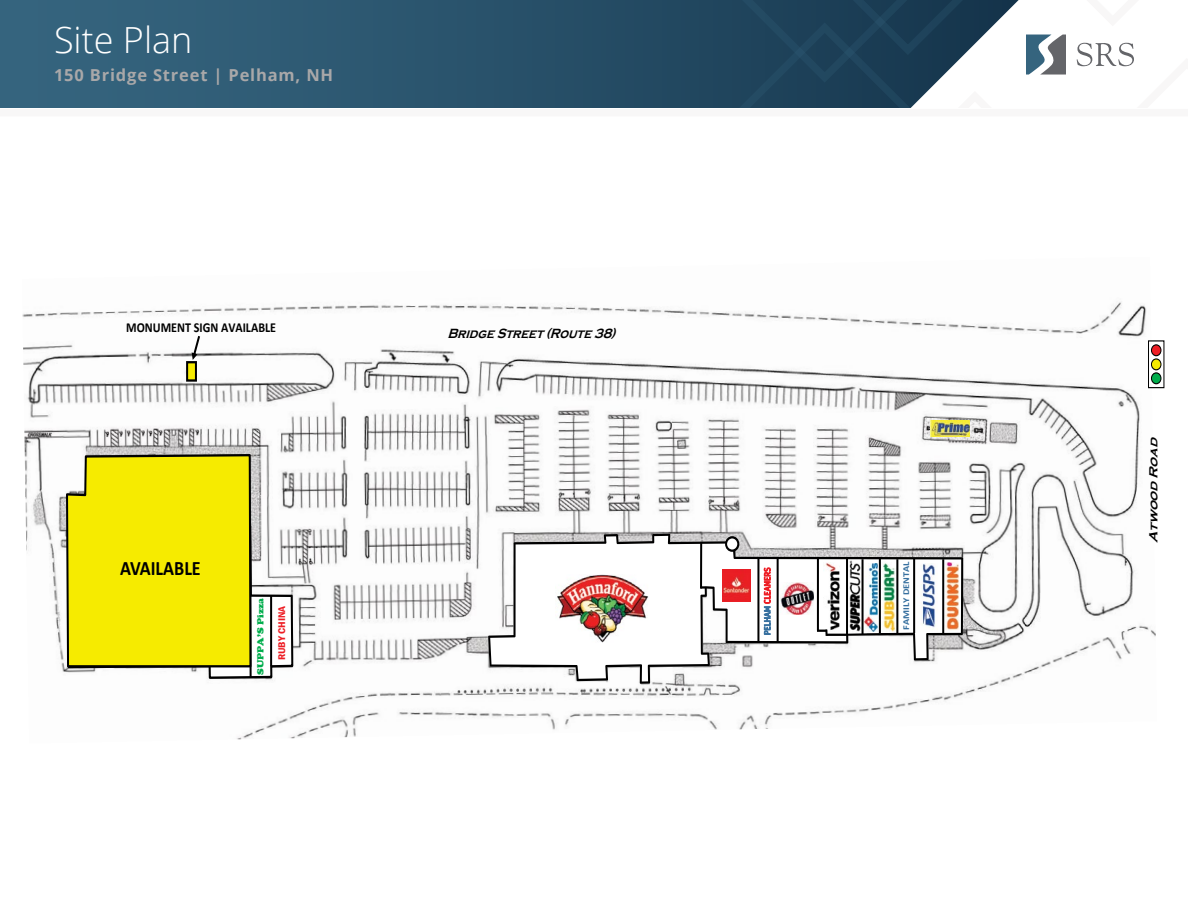
<style>
.page{position:relative;width:1188px;height:918px;background:#fff}
.page>*{position:absolute;margin:0;border:0;box-sizing:border-box;transform-origin:0 0}
.t1{font:300 36px "Open Sans";color:#fff}
.t2{font:700 20.55px "Calibri";color:#000;scale:.88 1}
.t3{font:700 16.5px "Open Sans";letter-spacing:.05em;color:#a9a8a9}
.t4{font:700 13.65px "Calibri";color:#000;scale:.88 1}
.t5{font:italic 700 13.65px "Copperplate Gothic";color:#000;scale:.88 1}
.t6{font:italic 700 12px "Copperplate Gothic";color:#000;scale:1.14 1}
.t7{font:600 condensed 10.05px "Franklin Gothic";color:#ed1d24;scale:1.14 1}
.t8{font:700 9px "Calibri";color:#37709f;scale:1.14 1}
.t9{font:900 9px "Cooper";letter-spacing:-.005em;color:#00ad4c;scale:1.14 1}
.t10{font:8.1px "Daytona Condensed";color:#ed1d24;scale:1.14 1}
.s1{color:#37709f}
</style>
<div class="page">
<svg style="left:0;top:0;width:681px;height:108px;background:#2c5771"></svg>
<div style="left:681px;top:0;width:33px;height:108px;background:#21475f"></div>
<div style="left:0;top:109px;width:1188px;height:7px;background:#f8f7f7"></div>
<svg style="left:714px;top:0;width:420px;height:108px"></svg>
<img style="left:22px;top:301px;width:1135px;height:439px">
<svg style="left:488px;top:534px;width:475px;height:150px"></svg>
<svg style="left:726px;top:537px;width:12px;height:14px"></svg>
<div style="left:725px;top:536px;width:14px;height:16px;border:2px solid #000;border-radius:50%"></div>
<img style="left:824px;top:562px;width:17px;height:70px">
<img style="left:843px;top:560px;width:24px;height:74px">
<svg style="left:848px;top:633px;width:19px;height:1px"></svg>
<img style="left:881px;top:561px;width:15px;height:72px">
<svg style="left:881px;top:633px;width:15px;height:1px"></svg>
<img style="left:723px;top:570px;width:27px;height:31px">
<img style="left:781px;top:582px;width:33px;height:32px">
<img style="left:946px;top:562px;width:13px;height:70px">
<img style="left:864px;top:564px;width:13px;height:68px">
<hr style="left:913px;top:559px;width:2px;height:74px;background:#000">
<hr style="left:942px;top:559px;width:2px;height:74px;background:#000">
<hr style="left:846px;top:559px;width:2px;height:75px;background:#000">
<hr style="left:879px;top:559px;width:2px;height:75px;background:#000">
<hr style="left:896px;top:559px;width:2px;height:75px;background:#000">
<hr style="left:861px;top:559px;width:3px;height:75px;background:#000">
<hr style="left:700px;top:542px;width:2px;height:46px;background:#000">
<hr style="left:757px;top:558px;width:3px;height:84px;background:#000">
<hr style="left:777px;top:558px;width:2px;height:84px;background:#000">
<hr style="left:817px;top:558px;width:2px;height:72px;background:#000">
<hr style="left:826px;top:634px;width:21px;height:2px;background:#000">
<svg style="left:817px;top:630px;width:11px;height:6px"></svg>
<img style="left:555px;top:574px;width:94px;height:70px">
<img style="left:918px;top:564px;width:19px;height:68px">
<div style="left:187px;top:362px;width:9px;height:19px;background:#f6eb00"></div>
<div style="left:186px;top:361px;width:11px;height:21px;border:2px solid #000"></div>
<svg style="left:192px;top:336px;width:8px;height:24px"></svg>
<img style="left:931px;top:420px;width:39px;height:17px">
<div style="left:1148px;top:340px;width:16px;height:48px;border:1px solid #000"></div>
<div style="left:1151px;top:345px;width:10px;height:11px;background:#ed1d24;border-radius:50%"></div>
<div style="left:1151px;top:344px;width:11px;height:12px;border:1px solid #000;border-radius:50%"></div>
<div style="left:1151px;top:359px;width:10px;height:11px;background:#f6eb00;border-radius:50%"></div>
<div style="left:1151px;top:358px;width:11px;height:12px;border:1px solid #000;border-radius:50%"></div>
<div style="left:1151px;top:373px;width:10px;height:11px;background:#00ad4c;border-radius:50%"></div>
<div style="left:1151px;top:372px;width:11px;height:12px;border:1px solid #000;border-radius:50%"></div>
<svg style="left:65px;top:453px;width:229px;height:227px"></svg>
<h1 class="t1" style="left:54px;top:15px;width:140px">Site Plan</h1>
<p class="t3" style="left:54px;top:63px;width:281px">150 Bridge Street | Pelham, NH</p>
<p class="t4" style="left:126px;top:318px;width:172px">MONUMENT SIGN AVAILABLE</p>
<p class="t2" style="left:120px;top:553px;width:93px">AVAILABLE</p>
<p class="t9" style="left:255px;top:675px;width:69px;rotate:-90deg">SUPPA’S Pizza</p>
<p class="t7" style="left:275px;top:660px;width:50px;rotate:-90deg">RUBY CHINA</p>
<p class="t5" style="left:447px;top:326px;width:197px">BridgeStreet(Route38)</p>
<p class="t10" style="left:762px;top:635px;width:61px;rotate:-90deg"><span class="s1">PELHAM</span> CLEANERS</p>
<p class="t8" style="left:900px;top:630px;width:62px;rotate:-90deg">FAMILY DENTAL</p>
<p class="t6" style="left:1147px;top:543px;width:98px;rotate:-90deg">AtwoodRoad</p>
</div>
